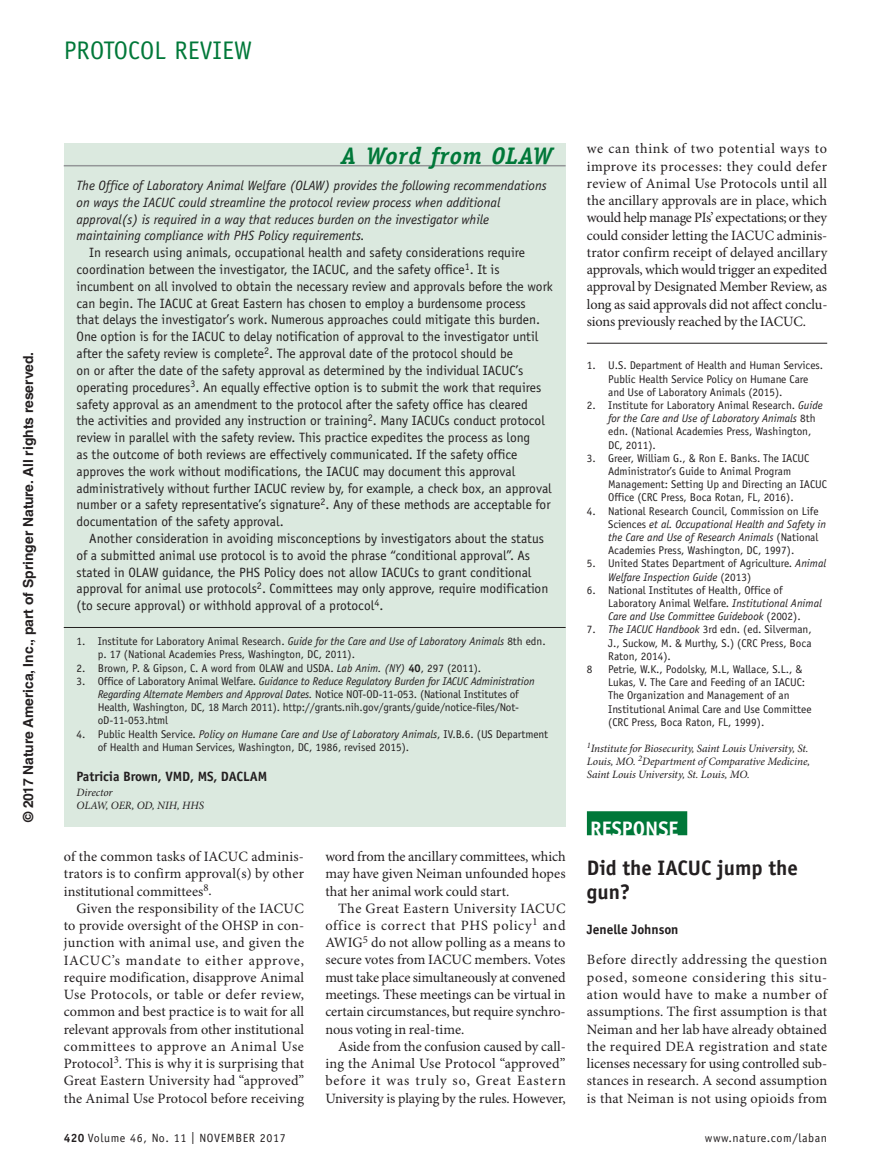
<style>
.page{position:relative;width:891px;height:1175px;background:#fff}
.page>*{position:absolute;margin:0;border:0;box-sizing:border-box;transform-origin:0 0}
.t1{font:25.5px "Officina Sans Std";letter-spacing:.005em;color:#007839}
.t2{font:italic 700 24px "Officina Serif Std";letter-spacing:.025em;color:#007839}
.t3{font:700 21px/24px "Officina Sans Std";color:#231f20}
.t4{font:700 21px "Officina Sans Std";color:#fff}
.t5{font:14.25px/17.2px "Minion Pro";color:#231f20;text-align:justify}
.t6{font:700 13.95px "Helvetica LT Std";color:#231f20}
.t7{font:13.5px/16.8px "Officina Sans Std";color:#231f20}
.t8{font:italic 13.5px/16.8px "Officina Sans Std";color:#231f20}
.t9{font:700 13.5px "Officina Sans Std";letter-spacing:-.005em;color:#231f20}
.t10{font:12px "Officina Sans Std";letter-spacing:.05em;color:#231f20}
.t11{font:11.25px/13.2px "Officina Sans Std";color:#231f20}
.t12{font:italic 11.25px/13.2px "Minion Pro";letter-spacing:-.01em;color:#231f20}
.s1{font-style:italic}
.s2{font-weight:700}
</style>
<div class="page">
<hr style="left:587px;top:343px;width:240px;height:1px;background:#231f20">
<div style="left:587px;top:811px;width:100px;height:24px;background:#007839"></div>
<div style="left:64px;top:143px;width:502px;height:683px;background:#dbe9df"></div>
<hr style="left:64px;top:165px;width:502px;height:1px;background:#949698">
<hr style="left:64px;top:627px;width:502px;height:1px;background:#231f20">
<h1 class="t1" style="left:64px;top:35px;width:190px">PROTOCOL REVIEW</h1>
<p class="t6" style="left:20px;top:822px;width:472px;rotate:-90deg">© 2017 Nature America, Inc., part of Springer Nature. All rights reserved.</p>
<h2 class="t2" style="left:341px;top:142px;width:213px">A Word from OLAW</h2>
<p class="t8" style="left:77px;top:177px;width:472px">The Office of Laboratory Animal Welfare (OLAW) provides the following recommendations on ways the IACUC could streamline the protocol review process when additional approval(s) is required in a way that reduces burden on the investigator while maintaining compliance with PHS Policy requirements.</p>
<p class="t7" style="left:77px;top:244px;width:478px;text-indent:13px">In research using animals, occupational health and safety considerations require coordination between the investigator, the IACUC, and the safety office<sup>1</sup>. It is incumbent on all involved to obtain the necessary review and approvals before the work can begin. The IACUC at Great Eastern has chosen to employ a burdensome process<br>that delays the investigator’s work. Numerous approaches could mitigate this burden.<br>One option is for the IACUC to delay notification of approval to the investigator until after the safety review is complete<sup>2</sup>. The approval date of the protocol should be<br>on or after the date of the safety approval as determined by the individual IACUC’s operating procedures<sup>3</sup>. An equally effective option is to submit the work that requires safety approval as an amendment to the protocol after the safety office has cleared<br>the activities and provided any instruction or training<sup>2</sup>. Many IACUCs conduct protocol review in parallel with the safety review. This practice expedites the process as long<br>as the outcome of both reviews are effectively communicated. If the safety office approves the work without modifications, the IACUC may document this approval administratively without further IACUC review by, for example, a check box, an approval number or a safety representative’s signature<sup>2</sup>. Any of these methods are acceptable for documentation of the safety approval.</p>
<p class="t7" style="left:77px;top:530px;width:473px;text-indent:13px">Another consideration in avoiding misconceptions by investigators about the status of a submitted animal use protocol is to avoid the phrase “conditional approval”. As stated in OLAW guidance, the PHS Policy does not allow IACUCs to grant conditional approval for animal use protocols<sup>2</sup>. Committees may only approve, require modification (to secure approval) or withhold approval of a protocol<sup>4</sup>.</p>
<p class="t11" style="left:98px;top:634px;width:449px;text-indent:-21px">1. Institute for Laboratory Animal Research. <span class="s1">Guide for the Care and Use of Laboratory Animals</span> 8th edn. p. 17 (National Academies Press, Washington, DC, 2011).</p>
<p class="t11" style="left:77px;top:661px;width:406px">2. Brown, P. &amp; Gipson, C. A word from OLAW and USDA. <span class="s1">Lab Anim. (NY)</span> <span class="s2">40</span>, 297 (2011).</p>
<p class="t11" style="left:98px;top:674px;width:438px;text-indent:-21px">3. Office of Laboratory Animal Welfare. <span class="s1">Guidance to Reduce Regulatory Burden for IACUC Administration Regarding Alternate Members and Approval Dates.</span> Notice NOT-OD-11-053. (National Institutes of Health, Washington, DC, 18 March 2011). http://grants.nih.gov/grants/guide/notice-files/Not&shy;oD-11-053.html</p>
<p class="t11" style="left:98px;top:727px;width:452px;text-indent:-21px">4. Public Health Service. <span class="s1">Policy on Humane Care and Use of Laboratory Animals</span>, IV.B.6. (US Department of Health and Human Services, Washington, DC, 1986, revised 2015).</p>
<p class="t9" style="left:77px;top:767px;width:192px">Patricia Brown, VMD, MS, DACLAM</p>
<p class="t12" style="left:77px;top:786px;width:129px">Director<br>OLAW, OER, OD, NIH, HHS</p>
<p class="t5" style="left:64px;top:848px;width:242px">of the common tasks of IACUC adminis&shy;trators is to confirm approval(s) by other institutional committees<sup>8</sup>.</p>
<p class="t5" style="left:64px;top:900px;width:242px;text-indent:13px">Given the responsibility of the IACUC to provide oversight of the OHSP in con&shy;junction with animal use, and given the IACUC’s mandate to either approve, require modification, disapprove Animal Use Protocols, or table or defer review, common and best practice is to wait for all relevant approvals from other institutional committees to approve an Animal Use Protocol<sup>3</sup>. This is why it is surprising that Great Eastern University had “approved” the Animal Use Protocol before receiving</p>
<p class="t5" style="left:325px;top:848px;width:242px">word from the ancillary committees, which may have given Neiman unfounded hopes that her animal work could start.</p>
<p class="t5" style="left:325px;top:900px;width:242px;text-indent:13px">The Great Eastern University IACUC office is correct that PHS policy<sup>1</sup> and AWIG<sup>5</sup> do not allow polling as a means to secure votes from IACUC members. Votes must take place simultaneously at convened meetings. These meetings can be virtual in certain circumstances, but require synchro&shy;nous voting in real-time.</p>
<p class="t5" style="left:325px;top:1038px;width:242px;text-indent:13px">Aside from the confusion caused by call&shy;ing the Animal Use Protocol “approved” before it was truly so, Great Eastern University is playing by the rules. However,</p>
<p class="t5" style="left:587px;top:141px;width:242px">we can think of two potential ways to improve its processes: they could defer review of Animal Use Protocols until all the ancillary approvals are in place, which would help manage PIs’ expectations; or they could consider letting the IACUC adminis&shy;trator confirm receipt of delayed ancillary approvals, which would trigger an expedited approval by Designated Member Review, as long as said approvals did not affect conclu&shy;sions previously reached by the IACUC.</p>
<p class="t11" style="left:608px;top:359px;width:216px;text-indent:-21px">1. U.S. Department of Health and Human Services.<br>Public Health Service Policy on Humane Care and Use of Laboratory Animals (2015).</p>
<p class="t11" style="left:608px;top:398px;width:216px;text-indent:-21px">2. Institute for Laboratory Animal Research. <span class="s1">Guide for the Care and Use of Laboratory Animals</span> 8th edn. (National Academies Press, Washington, DC, 2011).</p>
<p class="t11" style="left:608px;top:451px;width:220px;text-indent:-21px">3. Greer, William G., &amp; Ron E. Banks. The IACUC Administrator’s Guide to Animal Program Management: Setting Up and Directing an IACUC Office (CRC Press, Boca Rotan, FL, 2016).</p>
<p class="t11" style="left:608px;top:504px;width:219px;text-indent:-21px">4. National Research Council, Commission on Life Sciences <span class="s1">et al. Occupational Health and Safety in the Care and Use of Research Animals</span> (National Academies Press, Washington, DC, 1997).</p>
<p class="t11" style="left:608px;top:557px;width:219px;text-indent:-21px">5. United States Department of Agriculture. <span class="s1">Animal<br>Welfare Inspection Guide</span> (2013)</p>
<p class="t11" style="left:608px;top:583px;width:215px;text-indent:-21px">6. National Institutes of Health, Office of<br>Laboratory Animal Welfare. <span class="s1">Institutional Animal<br>Care and Use Committee Guidebook</span> (2002).</p>
<p class="t11" style="left:587px;top:623px;width:226px">7. <span class="s1">The IACUC Handbook</span> 3rd edn. (ed. Silverman,</p>
<p class="t11" style="left:608px;top:636px;width:205px">J., Suckow, M. &amp; Murthy, S.) (CRC Press, Boca</p>
<p class="t11" style="left:608px;top:649px;width:64px">Raton, 2014).</p>
<p class="t11" style="left:587px;top:662px;width:7px">8</p>
<p class="t11" style="left:608px;top:662px;width:205px">Petrie, W.K., Podolsky, M.L, Wallace, S.L., &amp; Lukas, V. The Care and Feeding of an IACUC:<br>The Organization and Management of an Institutional Animal Care and Use Committee (CRC Press, Boca Raton, FL, 1999).</p>
<p class="t12" style="left:587px;top:742px;width:225px"><sup>1</sup>Institute for Biosecurity, Saint Louis University, St.<br>Louis, MO. <sup>2</sup>Department of Comparative Medicine,<br>Saint Louis University, St. Louis, MO.</p>
<h3 class="t4" style="left:590px;top:815px;width:90px">RESPONSE</h3>
<h3 class="t3" style="left:587px;top:855px;width:212px">Did the IACUC jump the gun?</h3>
<p class="t9" style="left:587px;top:920px;width:93px">Jenelle Johnson</p>
<p class="t5" style="left:587px;top:951px;width:242px">Before directly addressing the question posed, someone considering this situ&shy;ation would have to make a number of assumptions. The first assumption is that Neiman and her lab have already obtained the required DEA registration and state licenses necessary for using controlled sub&shy;stances in research. A second assumption is that Neiman is not using opioids from</p>
<p class="t10" style="left:64px;top:1131px;width:223px"><span class="s2">420</span> Volume 46, No. 11 | NOVEMBER 2017</p>
<p class="t10" style="left:705px;top:1131px;width:124px">www.nature.com/laban</p>
</div>
